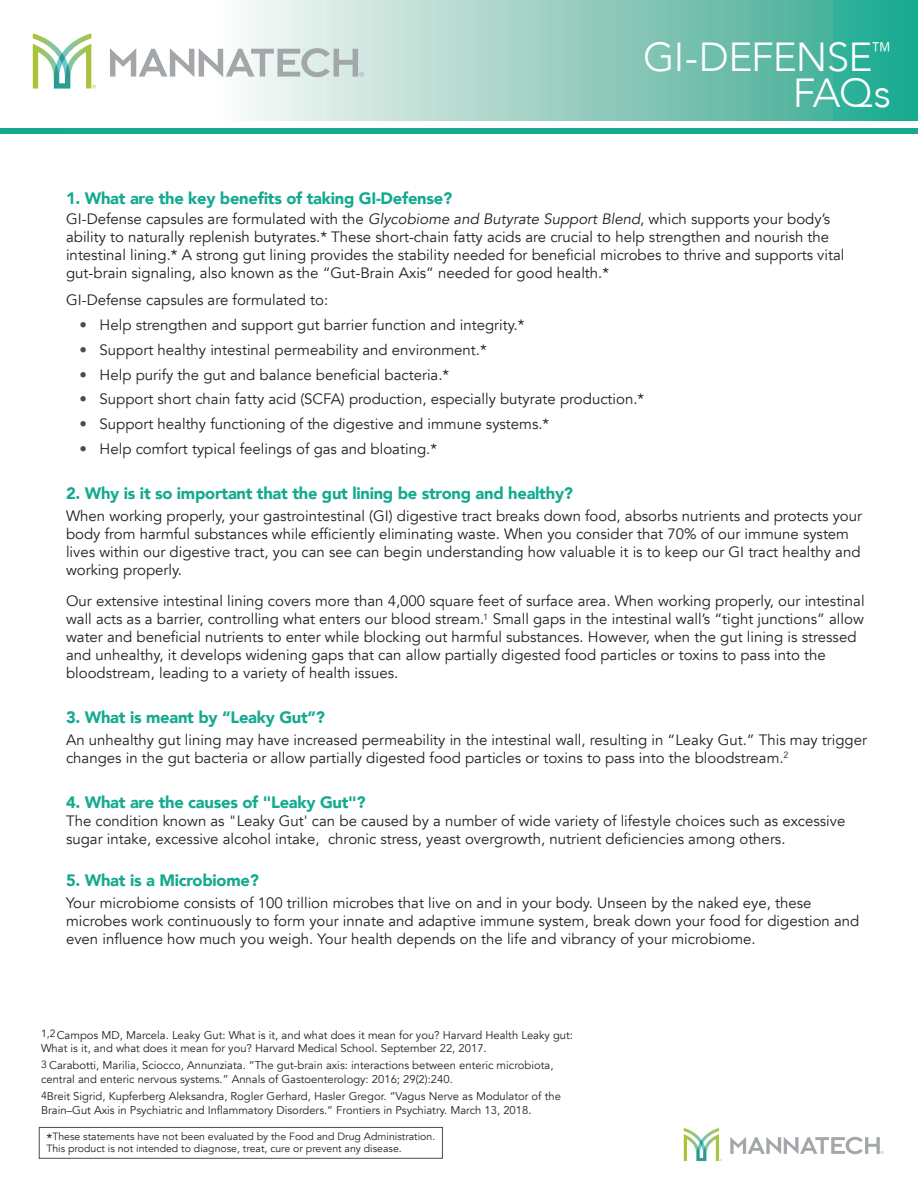
<style>
.page{position:relative;width:918px;height:1188px;background:#fff}
.page>*{position:absolute;margin:0;border:0;box-sizing:border-box;transform-origin:0 0}
.Bullets_Body_3rd{font:500 43.5px "Avenir";letter-spacing:-.005em;color:#fff}
.t1{font:300 40.5px/36px "Avenir";letter-spacing:-.02em;color:#fff;text-align:right}
.answer_paragraph{font:900 16.5px "Avenir";letter-spacing:-.015em;color:#14aa90}
.answer_paragraph-2{font:15px/18px "Avenir";color:#231f20}
.answer_paragraph-3{font:11.25px/13.5px "Avenir";color:#231f20}
.t2{font:10.5px/12px "Avenir";color:#231f20}
.s1{font-style:italic}
.s2{color:#464d56}
.s3{font-size:10.5px}
.s4{font-size:13.5px}
</style>
<div class="page">
<svg style="left:730px;top:1137px;width:153px;height:17px"></svg>
<svg style="left:684px;top:1128px;width:38px;height:33px"></svg>
<svg style="left:243px;top:0;width:675px;height:121px;background:#8dccbe"></svg>
<div style="left:0;top:129px;width:918px;height:5px;background:#14aa90"></div>
<svg style="left:110px;top:48px;width:254px;height:29px"></svg>
<svg style="left:33px;top:33px;width:63px;height:55px"></svg>
<div style="left:39px;top:1127px;width:404px;height:32px;border:1px solid #464d56"></div>
<p class="t1" style="left:643px;top:40px;width:249px">GI-DEFENSE<sup>™<br></sup>FAQs</p>
<p class="Bullets_Body_3rd" style="left:582px;top:23px;width:181px">GINMAX</p>
<p class="answer_paragraph" style="left:66px;top:184px;width:388px">1. What are the key benefits of taking GI-Defense?</p>
<p class="answer_paragraph-2" style="left:66px;top:210px;width:780px">GI-Defense capsules are formulated with the <span class="s1">Glycobiome and Butyrate Support Blend</span>, which supports your body’s ability to naturally replenish butyrates.* These short-chain fatty acids are crucial to help strengthen and nourish the intestinal lining.* A strong gut lining provides the stability needed for beneficial microbes to thrive and supports vital gut-brain signaling, also known as the “Gut-Brain Axis” needed for good health.*</p>
<p class="answer_paragraph-2" style="left:66px;top:291px;width:264px">GI-Defense capsules are formulated to:</p>
<p class="answer_paragraph-2" style="left:80px;top:316px;width:446px"><span class="s2">•</span> Help strengthen and support gut barrier function and integrity.*</p>
<p class="answer_paragraph-2" style="left:80px;top:341px;width:409px"><span class="s2">•</span> Support healthy intestinal permeability and environment.*</p>
<p class="answer_paragraph-2" style="left:80px;top:366px;width:371px"><span class="s2">•</span> Help purify the gut and balance beneficial bacteria.*</p>
<p class="answer_paragraph-2" style="left:80px;top:390px;width:566px"><span class="s2">•</span> Support short chain fatty acid (SCFA) production, especially butyrate production.*</p>
<p class="answer_paragraph-2" style="left:80px;top:415px;width:471px"><span class="s2">•</span> Support healthy functioning of the digestive and immune systems.*</p>
<p class="answer_paragraph-2" style="left:80px;top:440px;width:359px"><span class="s2">•</span> Help comfort typical feelings of gas and bloating.*</p>
<p class="answer_paragraph" style="left:66px;top:479px;width:509px">2. Why is it so important that the gut lining be strong and healthy?</p>
<p class="answer_paragraph-2" style="left:66px;top:507px;width:798px">When working properly, your gastrointestinal (GI) digestive tract breaks down food, absorbs nutrients and protects your body from harmful substances while efficiently eliminating waste. When you consider that 70% of our immune system lives within our digestive tract, you can see can begin understanding how valuable it is to keep our GI tract healthy and working properly.</p>
<p class="answer_paragraph-2" style="left:66px;top:592px;width:800px">Our extensive intestinal lining covers more than 4,000 square feet of surface area. When working properly, our intestinal wall acts as a barrier, controlling what enters our blood stream.<sup>1</sup> Small gaps in the intestinal wall’s “tight junctions” allow water and beneficial nutrients to enter while blocking out harmful substances. However, when the gut lining is stressed and unhealthy, it develops widening gaps that can allow partially digested food particles or toxins to pass into the bloodstream, leading to a variety of health issues.</p>
<p class="answer_paragraph" style="left:66px;top:703px;width:261px">3. What is meant by “Leaky Gut”?</p>
<p class="answer_paragraph-2" style="left:66px;top:731px;width:803px">An unhealthy gut lining may have increased permeability in the intestinal wall, resulting in “Leaky Gut.” This may trigger changes in the gut bacteria or allow partially digested food particles or toxins to pass into the bloodstream.<sup>2</sup></p>
<p class="answer_paragraph" style="left:66px;top:788px;width:301px">4. What are the causes of "Leaky Gut"?</p>
<p class="answer_paragraph-2" style="left:66px;top:812px;width:781px">The condition known as "Leaky Gut' can be caused by a number of wide variety of lifestyle choices such as excessive sugar intake, excessive alcohol intake, chronic stress, yeast overgrowth, nutrient deficiencies among others.</p>
<p class="answer_paragraph" style="left:66px;top:866px;width:194px">5. What is a Microbiome?</p>
<p class="answer_paragraph-2" style="left:66px;top:894px;width:795px">Your microbiome consists of 100 trillion microbes that live on and in your body. Unseen by the naked eye, these microbes work continuously to form your innate and adaptive immune system, break down your food for digestion and even influence how much you weigh. Your health depends on the life and vibrancy of your microbiome.</p>
<p class="answer_paragraph-3" style="left:41px;top:1028px;width:534px"><span class="s3">1,2</span>Campos MD, Marcela. Leaky Gut: What is it, and what does it mean for you? Harvard Health Leaky gut:<br>What is it, and what does it mean for you? Harvard Medical School. September 22, 2017.</p>
<p class="answer_paragraph-3" style="left:41px;top:1059px;width:514px"><span class="s3">3</span> Carabotti, Marilia, Sciocco, Annunziata. “The gut-brain axis: interactions between enteric microbiota, central and enteric nervous systems.” Annals of Gastoenterology: 2016; 29(2):240.</p>
<p class="answer_paragraph-3" style="left:41px;top:1090px;width:521px"><span class="s3">4</span>Breit Sigrid, Kupferberg Aleksandra, Rogler Gerhard, Hasler Gregor. “Vagus Nerve as Modulator of the<br>Brain–Gut Axis in Psychiatric and Inflammatory Disorders.” Frontiers in Psychiatry. March 13, 2018.</p>
<p class="t2" style="left:46px;top:1131px;width:390px"><span class="s4">*</span>These statements have not been evaluated by the Food and Drug Administration.<br>This product is not intended to diagnose, treat, cure or prevent any disease.</p>
</div>
